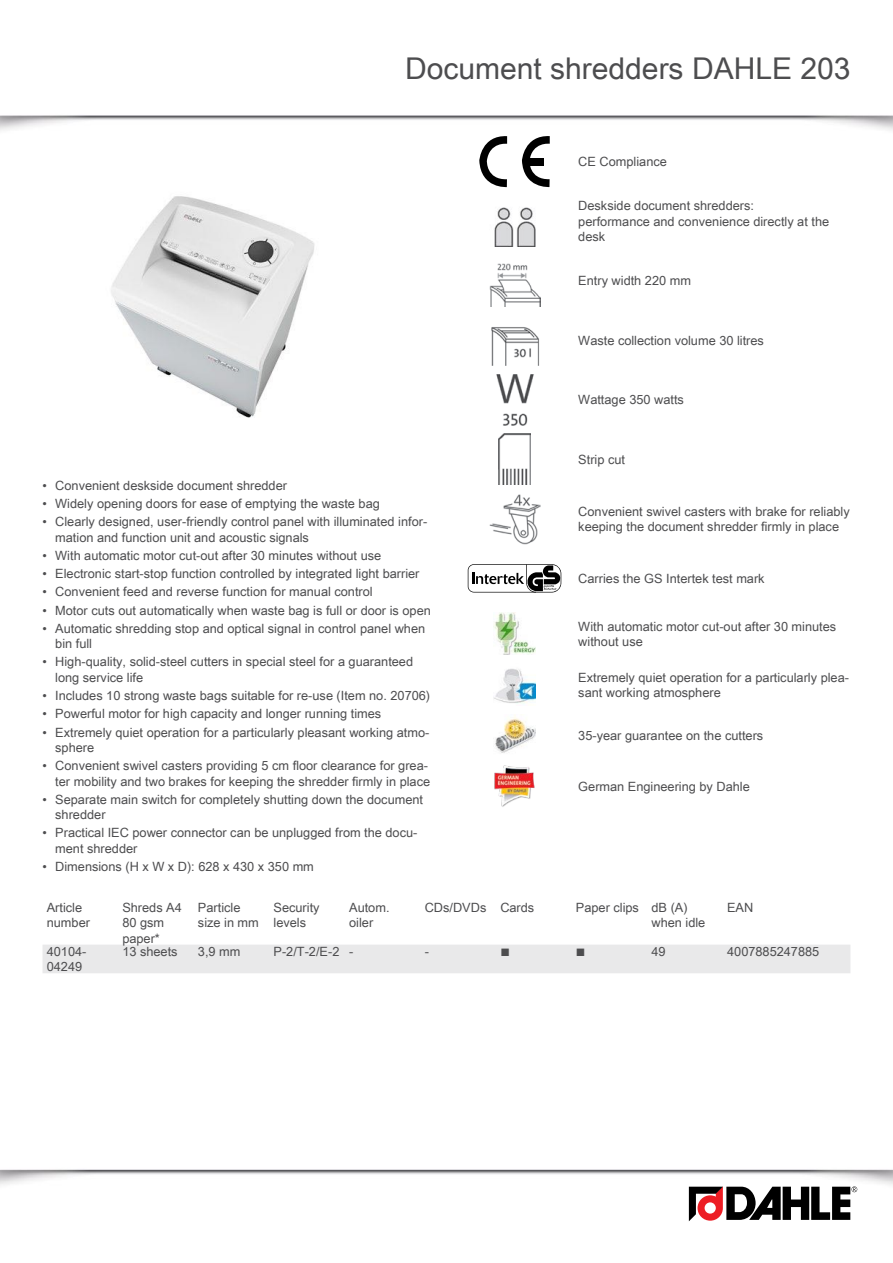
<style>
.page{position:relative;width:893px;height:1263px;background:#fff}
.page>*{position:absolute;margin:0;border:0;box-sizing:border-box;transform-origin:0 0}
.t1{font:30px "Arial Unicode MS";color:#4d4d4f}
.t2{font:12.75px/15.3px "Arial Unicode MS";color:#4d4d4f}
.t3{font:12.75px "Wingdings";color:#4d4d4f}
</style>
<div class="page">
<img style="left:0;top:115px;width:893px;height:29px">
<img style="left:0;top:1169px;width:893px;height:47px">
<svg style="left:689px;top:1186px;width:168px;height:35px"></svg>
<img style="left:111px;top:196px;width:204px;height:222px">
<svg style="left:479px;top:136px;width:28px;height:51px"></svg>
<svg style="left:522px;top:136px;width:28px;height:51px"></svg>
<img style="left:494px;top:207px;width:42px;height:40px">
<img style="left:489px;top:263px;width:51px;height:43px">
<img style="left:491px;top:327px;width:48px;height:39px">
<img style="left:496px;top:374px;width:38px;height:51px">
<img style="left:499px;top:434px;width:31px;height:51px">
<img style="left:489px;top:494px;width:51px;height:50px">
<svg style="left:468px;top:564px;width:93px;height:28px"></svg>
<img style="left:493px;top:612px;width:43px;height:43px">
<img style="left:493px;top:668px;width:43px;height:36px">
<img style="left:495px;top:716px;width:41px;height:37px">
<img style="left:494px;top:765px;width:41px;height:42px">
<div style="left:43px;top:945px;width:807px;height:28px;background:#e9e9ea"></div>
<h1 class="t1" style="left:405px;top:47px;width:447px">Document shredders DAHLE 203</h1>
<p class="t2" style="left:578px;top:153px;width:90px">CE Compliance</p>
<p class="t2" style="left:578px;top:198px;width:252px">Deskside document shredders:<br>performance and convenience directly at the desk</p>
<p class="t2" style="left:578px;top:272px;width:114px">Entry width 220 mm</p>
<p class="t2" style="left:578px;top:332px;width:187px">Waste collection volume 30 litres</p>
<p class="t2" style="left:578px;top:392px;width:107px">Wattage 350 watts</p>
<p class="t2" style="left:43px;top:477px;width:246px">• Convenient deskside document shredder</p>
<p class="t2" style="left:43px;top:495px;width:339px">• Widely opening doors for ease of emptying the waste bag</p>
<p class="t2" style="left:55px;top:513px;width:374px;text-indent:-13px">• Clearly designed, user-friendly control panel with illuminated infor&shy;mation and function unit and acoustic signals</p>
<p class="t2" style="left:43px;top:547px;width:340px">• With automatic motor cut-out after 30 minutes without use</p>
<p class="t2" style="left:43px;top:565px;width:378px">• Electronic start-stop function controlled by integrated light barrier</p>
<p class="t2" style="left:43px;top:584px;width:332px">• Convenient feed and reverse function for manual control</p>
<p class="t2" style="left:43px;top:602px;width:390px">• Motor cuts out automatically when waste bag is full or door is open</p>
<p class="t2" style="left:55px;top:620px;width:371px;text-indent:-13px">• Automatic shredding stop and optical signal in control panel when bin full</p>
<p class="t2" style="left:55px;top:654px;width:359px;text-indent:-13px">• High-quality, solid-steel cutters in special steel for a guaranteed long service life</p>
<p class="t2" style="left:43px;top:687px;width:389px">• Includes 10 strong waste bags suitable for re-use (Item no. 20706)</p>
<p class="t2" style="left:43px;top:706px;width:340px">• Powerful motor for high capacity and longer running times</p>
<p class="t2" style="left:55px;top:724px;width:376px;text-indent:-13px">• Extremely quiet operation for a particularly pleasant working atmo&shy;sphere</p>
<p class="t2" style="left:43px;top:757px;width:389px;text-align:right">• Convenient swivel casters providing 5 cm floor clearance for grea&shy;ter mobility and two brakes for keeping the shredder firmly in place</p>
<p class="t2" style="left:55px;top:791px;width:369px;text-indent:-13px">• Separate main switch for completely shutting down the document shredder</p>
<p class="t2" style="left:55px;top:825px;width:364px;text-indent:-13px">• Practical IEC power connector can be unplugged from the docu&shy;ment shredder</p>
<p class="t2" style="left:43px;top:858px;width:273px">• Dimensions (H x W x D): 628 x 430 x 350 mm</p>
<p class="t2" style="left:578px;top:451px;width:48px">Strip cut</p>
<p class="t2" style="left:578px;top:503px;width:273px">Convenient swivel casters with brake for reliably keeping the document shredder firmly in place</p>
<p class="t2" style="left:578px;top:570px;width:188px">Carries the GS Intertek test mark</p>
<p class="t2" style="left:578px;top:618px;width:259px">With automatic motor cut-out after 30 minutes without use</p>
<p class="t2" style="left:578px;top:669px;width:272px">Extremely quiet operation for a particularly plea&shy;sant working atmosphere</p>
<p class="t2" style="left:578px;top:727px;width:186px">35-year guarantee on the cutters</p>
<p class="t2" style="left:578px;top:778px;width:173px">German Engineering by Dahle</p>
<p class="t2" style="left:47px;top:899px;width:45px">Article number</p>
<p class="t2" style="left:122px;top:899px;width:61px">Shreds A4<br>80 gsm paper*</p>
<p class="t2" style="left:198px;top:899px;width:62px">Particle size in mm</p>
<p class="t2" style="left:274px;top:899px;width:48px">Security levels</p>
<p class="t2" style="left:349px;top:899px;width:42px">Autom. oiler</p>
<p class="t2" style="left:425px;top:899px;width:111px">CDs/DVDs Cards</p>
<p class="t2" style="left:651px;top:899px;width:55px;text-indent:-76px">Paper clips dB (A) when idle</p>
<p class="t2" style="left:727px;top:899px;width:28px">EAN</p>
<p class="t2" style="left:47px;top:943px;width:41px">40104-<br>04249</p>
<p class="t2" style="left:122px;top:943px;width:57px">13 sheets</p>
<p class="t2" style="left:198px;top:943px;width:44px">3,9 mm</p>
<p class="t2" style="left:274px;top:943px;width:81px">P-2/T-2/E-2 -</p>
<p class="t2" style="left:425px;top:943px;width:6px">-</p>
<p class="t3" style="left:500px;top:945px;width:11px">■</p>
<p class="t3" style="left:576px;top:945px;width:11px">■</p>
<p class="t2" style="left:651px;top:943px;width:16px">49</p>
<p class="t2" style="left:727px;top:943px;width:94px">4007885247885</p>
</div>
